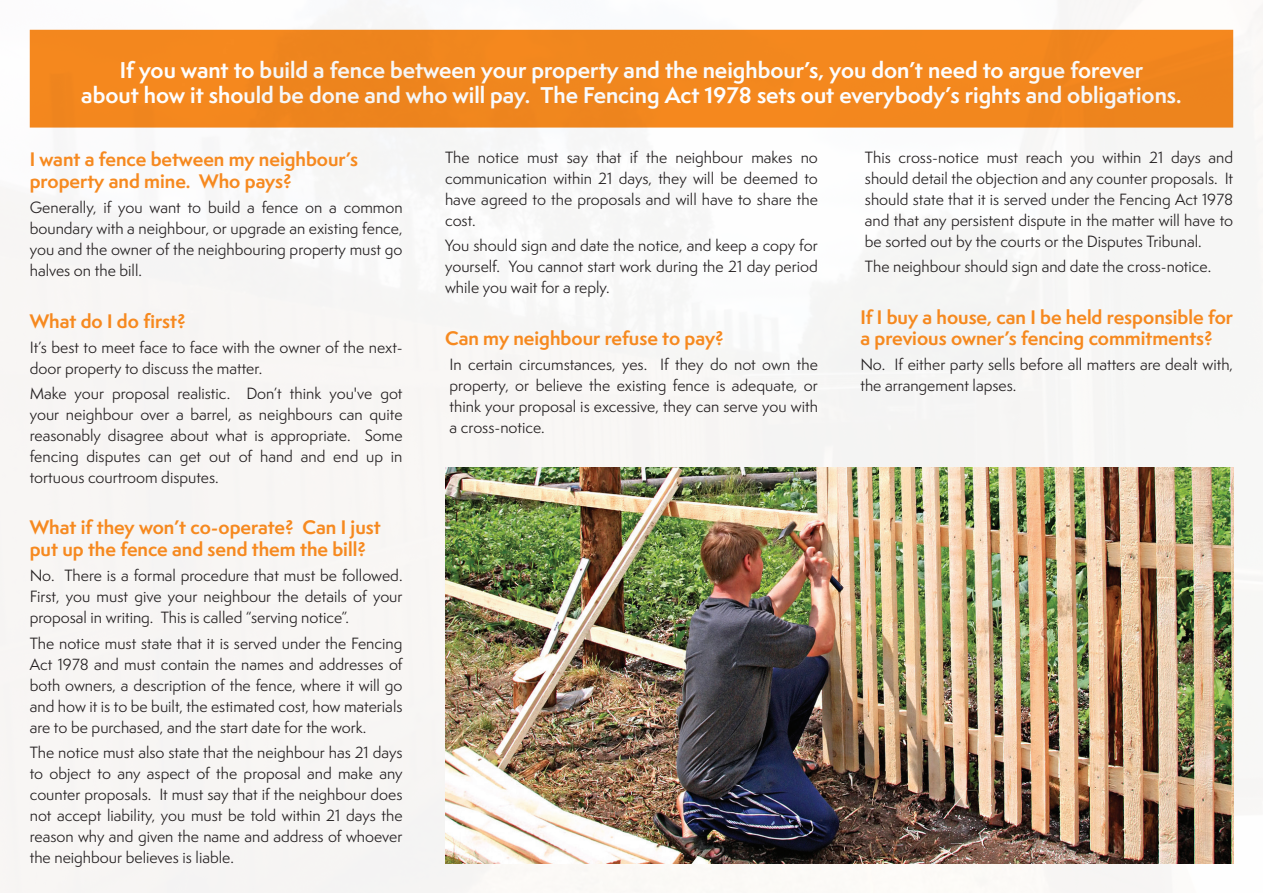
<style>
.page{position:relative;width:1263px;height:893px;background:#fff}
.page>*{position:absolute;margin:0;border:0;box-sizing:border-box;transform-origin:0 0}
.t1{font:700 21px/25.2px "Semplicita Pro";color:#fff;text-align:center}
.t2{font:700 18px/21.6px "Semplicita Pro";color:#f6891f}
.t3{font:15px/21px "Semplicita Pro";color:#231f20;text-align:justify}
</style>
<div class="page">
<img style="left:0;top:1px;width:1263px;height:892px">
<div style="left:31px;top:31px;width:1201px;height:96px;background:#f6891f"></div>
<div style="left:30px;top:30px;width:1203px;height:98px;border:2px solid #f6891f"></div>
<img style="left:445px;top:468px;width:788px;height:395px">
<h1 class="t1" style="left:81px;top:57px;width:1102px">If you want to build a fence between your property and the neighbour’s, you don’t need to argue forever<br>about how it should be done and who will pay. The Fencing Act 1978 sets out everybody’s rights and obligations.</h1>
<p class="t2" style="left:30px;top:148px;width:330px">I want a fence between my neighbour’s property and mine. Who pays?</p>
<p class="t3" style="left:30px;top:197px;width:374px">Generally, if you want to build a fence on a common boundary with a neighbour, or upgrade an existing fence, you and the owner of the neighbouring property must go halves on the bill.</p>
<p class="t2" style="left:30px;top:310px;width:158px">What do I do first?</p>
<p class="t3" style="left:30px;top:336px;width:374px">It’s best to meet face to face with the owner of the next&shy;door property to discuss the matter.</p>
<p class="t3" style="left:30px;top:383px;width:374px">Make your proposal realistic. Don’t think you've got your neighbour over a barrel, as neighbours can quite reasonably disagree about what is appropriate. Some fencing disputes can get out of hand and end up in tortuous courtroom disputes.</p>
<p class="t2" style="left:30px;top:517px;width:352px">What if they won’t co-operate? Can I just put up the fence and send them the bill?</p>
<p class="t3" style="left:30px;top:565px;width:374px">No. There is a formal procedure that must be followed.<br>First, you must give your neighbour the details of your proposal in writing. This is called “serving notice”.</p>
<p class="t3" style="left:30px;top:632px;width:374px">The notice must state that it is served under the Fencing Act 1978 and must contain the names and addresses of both owners, a description of the fence, where it will go and how it is to be built, the estimated cost, how materials are to be purchased, and the start date for the work.</p>
<p class="t3" style="left:30px;top:741px;width:374px">The notice must also state that the neighbour has 21 days to object to any aspect of the proposal and make any counter proposals. It must say that if the neighbour does not accept liability, you must be told within 21 days the reason why and given the name and address of whoever the neighbour believes is liable.</p>
<p class="t3" style="left:445px;top:147px;width:374px">The notice must say that if the neighbour makes no communication within 21 days, they will be deemed to have agreed to the proposals and will have to share the cost.</p>
<p class="t3" style="left:445px;top:235px;width:374px">You should sign and date the notice, and keep a copy for yourself. You cannot start work during the 21 day period while you wait for a reply.</p>
<p class="t2" style="left:445px;top:327px;width:280px">Can my neighbour refuse to pay?</p>
<p class="t3" style="left:450px;top:353px;width:370px">In certain circumstances, yes. If they do not own the property, or believe the existing fence is adequate, or think your proposal is excessive, they can serve you with a cross-notice.</p>
<p class="t3" style="left:865px;top:147px;width:370px">This cross-notice must reach you within 21 days and should detail the objection and any counter proposals. It should state that it is served under the Fencing Act 1978 and that any persistent dispute in the matter will have to be sorted out by the courts or the Disputes Tribunal.</p>
<p class="t3" style="left:865px;top:256px;width:348px">The neighbour should sign and date the cross‑notice.</p>
<p class="t2" style="left:860px;top:306px;width:374px">If I buy a house, can I be held responsible for a previous owner’s fencing commitments?</p>
<p class="t3" style="left:860px;top:354px;width:374px">No. If either party sells before all matters are dealt with, the arrangement lapses.</p>
</div>
